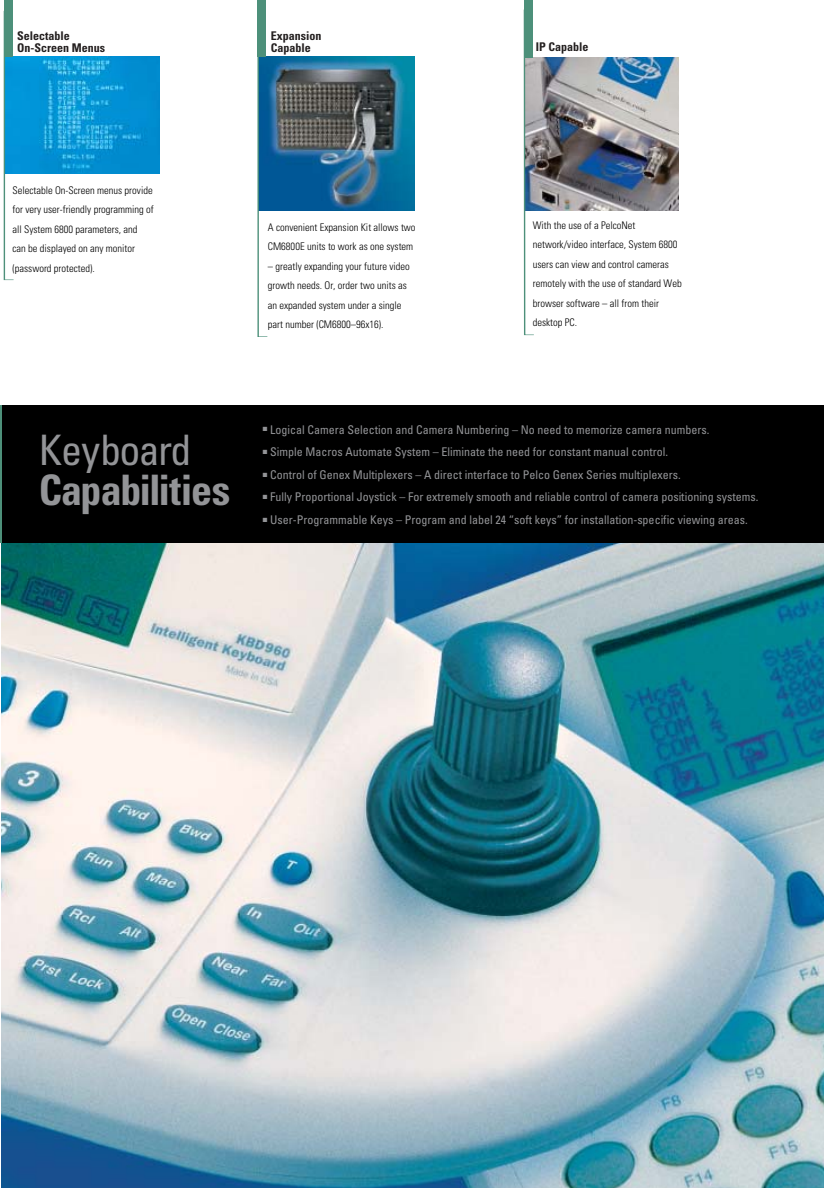
<style>
.page{position:relative;width:824px;height:1188px;background:#fff}
.page>*{position:absolute;margin:0;border:0;box-sizing:border-box;transform-origin:0 0}
.t1{font:700 condensed 42px "Univers";letter-spacing:-.03em;color:#939497}
.t2{font:condensed 42px "Univers";letter-spacing:-.04em;color:#939497}
.t3{font:condensed 12px "Univers";color:#939497}
.t4{font:700 condensed 12px/12px "Univers";color:#231f1f}
.t5{font:300 condensed 10.5px/19.5px "Univers";color:#000}
</style>
<div class="page">
<img style="left:2px;top:543px;width:821px;height:645px">
<img style="left:268px;top:57px;width:146px;height:154px">
<img style="left:534px;top:57px;width:144px;height:154px">
<svg style="left:523px;top:9px;width:11px;height:326px"></svg>
<div style="left:4px;top:0;width:8px;height:57px;background:#4d907a"></div>
<div style="left:0;top:406px;width:823px;height:137px;background:#000"></div>
<hr style="left:0;top:406px;width:1px;height:137px;background:#4d907a">
<div style="left:258px;top:0;width:8px;height:57px;background:#4d907a"></div>
<div style="left:524px;top:0;width:8px;height:57px;background:#4d907a"></div>
<svg style="left:4px;top:10px;width:264px;height:327px"></svg>
<p class="t4" style="left:17px;top:30px;width:89px">Selectable<br>On-Screen Menus</p>
<p class="t4" style="left:271px;top:30px;width:52px">Expansion<br>Capable</p>
<p class="t4" style="left:535px;top:42px;width:54px">IP Capable</p>
<p class="t5" style="left:13px;top:181px;width:143px">Selectable On-Screen menus provide for very user-friendly programming of all System 6800 parameters, and<br>can be displayed on any monitor (password protected).</p>
<p class="t5" style="left:268px;top:218px;width:149px">A convenient Expansion Kit allows two<br>CM6800E units to work as one system</p>
<p class="t5" style="left:268px;top:257px;width:143px">– greatly expanding your future video growth needs. Or, order two units as an expanded system under a single part number (CM6800–96x16).</p>
<p class="t5" style="left:532px;top:216px;width:150px">With the use of a PelcoNet network/video interface, System 6800 users can view and control cameras remotely with the use of standard Web browser software – all from their desktop PC.</p>
<h1 class="t2" style="left:39px;top:434px;width:154px">Keyboard</h1>
<h1 class="t1" style="left:39px;top:475px;width:193px">Capabilities</h1>
<p class="t3" style="left:263px;top:425px;width:448px">■ Logical Camera Selection and Camera Numbering – No need to memorize camera numbers.</p>
<p class="t3" style="left:263px;top:448px;width:407px">■ Simple Macros Automate System – Eliminate the need for constant manual control.</p>
<p class="t3" style="left:263px;top:470px;width:419px">■ Control of Genex Multiplexers – A direct interface to Pelco Genex Series multiplexers.</p>
<p class="t3" style="left:263px;top:493px;width:497px">■ Fully Proportional Joystick – For extremely smooth and reliable control of camera positioning systems.</p>
<p class="t3" style="left:263px;top:515px;width:486px">■ User-Programmable Keys – Program and label 24 “soft keys” for installation-specific viewing areas.</p>
</div>
